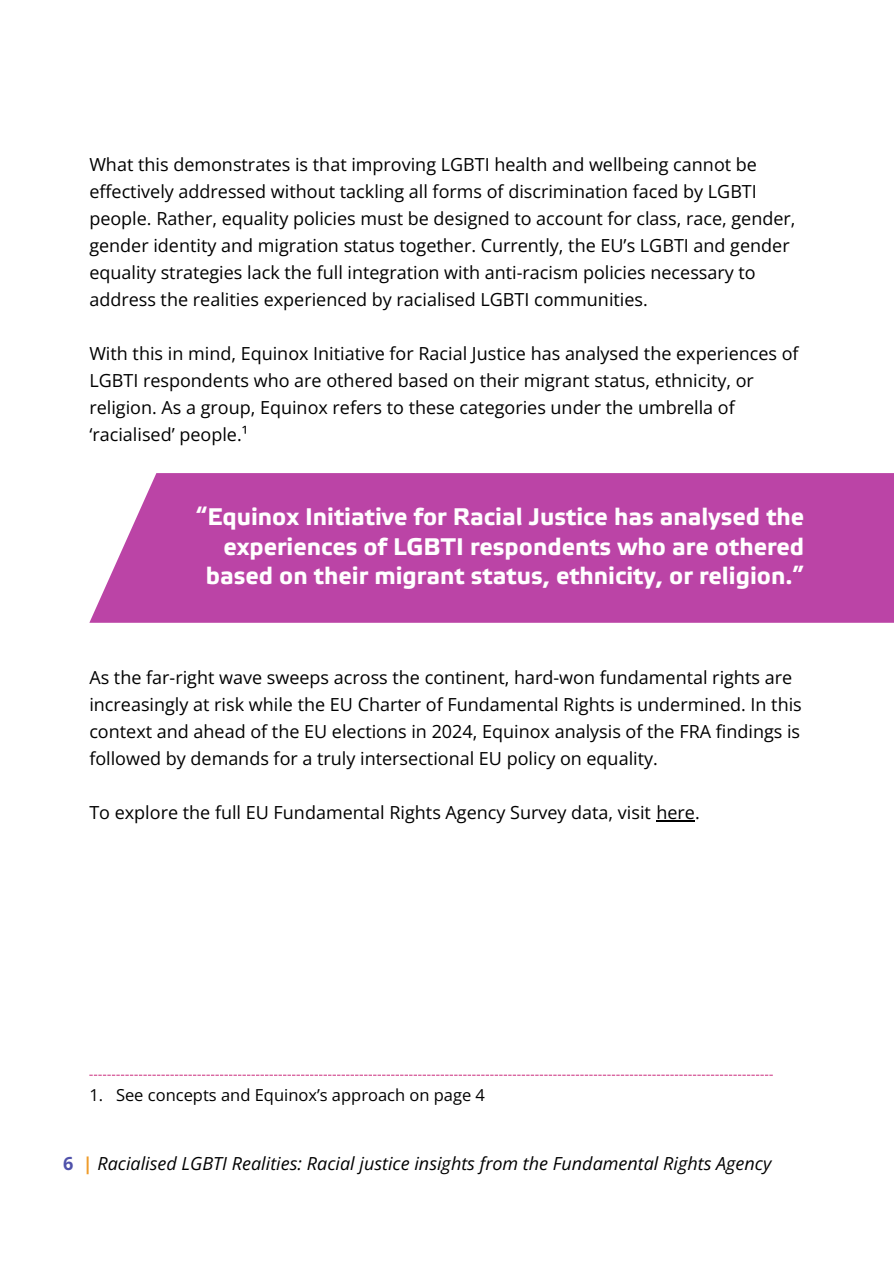
<style>
.page{position:relative;width:894px;height:1264px;background:#fff}
.page>*{position:absolute;margin:0;border:0;box-sizing:border-box;transform-origin:0 0}
.t1{font:700 24px/29.2px "Etelka Text Pro";color:#fff;text-align:right}
.t2{font:18px/27px "Open Sans";color:#000}
.t3{font:italic 18px "Open Sans";color:#000}
.t4{font:16.5px "Open Sans";color:#000}
.s1{font-weight:700;font-style:normal;color:#5052ab}
.s2{font-weight:700;font-style:normal;color:#ef9c2a}
</style>
<div class="page">
<hr style="left:656px;top:820px;width:38px;height:1px;background:#000">
<svg style="left:89px;top:1074px;width:683px;height:1px"></svg>
<div style="left:89px;top:473px;width:804px;height:149px;background:#bb44a6"></div>
<p class="t2" style="left:89px;top:151px;width:707px">What this demonstrates is that improving LGBTI health and wellbeing cannot be effectively addressed without tackling all forms of discrimination faced by LGBTI people. Rather, equality policies must be designed to account for class, race, gender, gender identity and migration status together. Currently, the EU’s LGBTI and gender equality strategies lack the full integration with anti-racism policies necessary to address the realities experienced by racialised LGBTI communities.</p>
<p class="t2" style="left:89px;top:340px;width:710px">With this in mind, Equinox Initiative for Racial Justice has analysed the experiences of LGBTI respondents who are othered based on their migrant status, ethnicity, or religion. As a group, Equinox refers to these categories under the umbrella of ‘racialised’ people.¹</p>
<p class="t1" style="left:196px;top:503px;width:609px">“Equinox Initiative for Racial Justice has analysed the experiences of LGBTI respondents who are othered based on their migrant status, ethnicity, or religion.”</p>
<p class="t2" style="left:89px;top:664px;width:713px">As the far-right wave sweeps across the continent, hard-won fundamental rights are increasingly at risk while the EU Charter of Fundamental Rights is undermined. In this context and ahead of the EU elections in 2024, Equinox analysis of the FRA findings is followed by demands for a truly intersectional EU policy on equality.</p>
<p class="t2" style="left:89px;top:799px;width:611px">To explore the full EU Fundamental Rights Agency Survey data, visit here.</p>
<p class="t4" style="left:89px;top:1083px;width:397px">1. See concepts and Equinox’s approach on page 4</p>
<h1 class="t3" style="left:63px;top:1150px;width:709px"><span class="s1">6</span> <span class="s2">|</span> Racialised LGBTI Realities: Racial justice insights from the Fundamental Rights Agency</h1>
</div>
